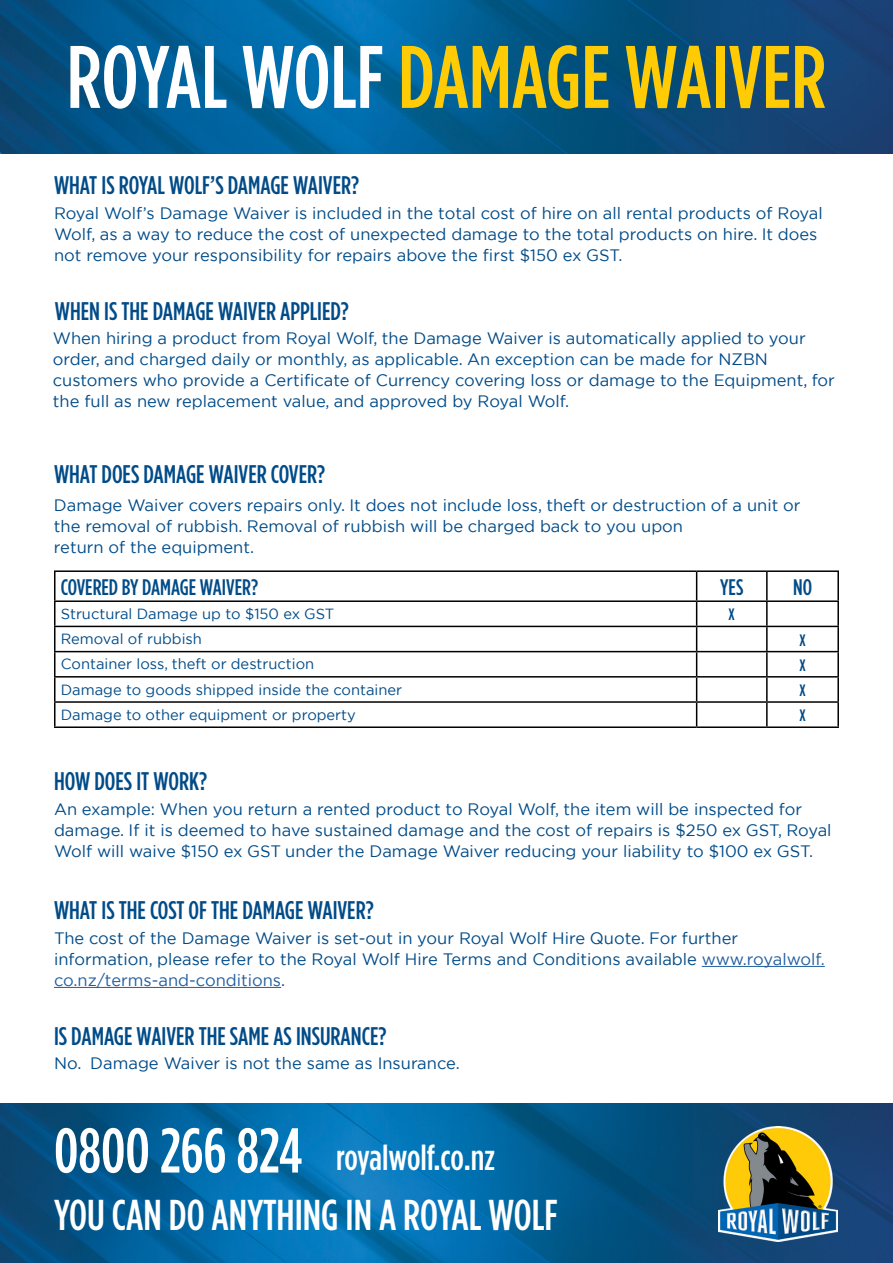
<style>
.page{position:relative;width:893px;height:1263px;background:#fff}
.page>*{position:absolute;margin:0;border:0;box-sizing:border-box;transform-origin:0 0}
.t1{font:500 88.5px "Gotham Condensed";color:#ffcb05}
.t2{font:500 43.05px "Gotham Condensed";color:#fff}
.t3{font:500 36px "Gotham Condensed";letter-spacing:-.005em;color:#fff}
.t4{font:500 25.5px "Gotham Condensed";color:#004b88}
.t5{font:500 22.5px "Gotham Condensed";color:#004b88}
.t6{font:16.5px/21px "Gotham";color:#004b88}
.t7{font:500 16.5px "Gotham Condensed";color:#004b88}
.t8{font:14.7px "Gotham";color:#004b88}
.s1{color:#fff}
.s2{color:#215e9e}
.s3{font-size:63px}
</style>
<div class="page">
<img style="left:0;top:0;width:893px;height:153px">
<img style="left:0;top:1104px;width:893px;height:159px">
<img style="left:718px;top:1126px;width:120px;height:115px">
<hr style="left:702px;top:966px;width:123px;height:1px;background:#215e9e">
<hr style="left:54px;top:987px;width:227px;height:1px;background:#215e9e">
<hr style="left:54px;top:570px;width:643px;height:2px;background:#000">
<hr style="left:54px;top:572px;width:2px;height:28px;background:#000">
<hr style="left:697px;top:570px;width:70px;height:2px;background:#000">
<hr style="left:767px;top:570px;width:72px;height:2px;background:#000">
<hr style="left:766px;top:572px;width:2px;height:28px;background:#000">
<hr style="left:837px;top:572px;width:2px;height:28px;background:#000">
<hr style="left:54px;top:600px;width:643px;height:2px;background:#000">
<hr style="left:54px;top:602px;width:2px;height:24px;background:#000">
<hr style="left:697px;top:600px;width:70px;height:2px;background:#000">
<hr style="left:767px;top:600px;width:72px;height:2px;background:#000">
<hr style="left:766px;top:602px;width:2px;height:24px;background:#000">
<hr style="left:837px;top:602px;width:2px;height:24px;background:#000">
<hr style="left:54px;top:626px;width:643px;height:1px;background:#000">
<hr style="left:54px;top:627px;width:2px;height:24px;background:#000">
<hr style="left:697px;top:626px;width:70px;height:1px;background:#000">
<hr style="left:767px;top:626px;width:72px;height:1px;background:#000">
<hr style="left:766px;top:627px;width:2px;height:24px;background:#000">
<hr style="left:837px;top:627px;width:2px;height:24px;background:#000">
<hr style="left:54px;top:651px;width:643px;height:1px;background:#000">
<hr style="left:54px;top:652px;width:2px;height:24px;background:#000">
<hr style="left:697px;top:651px;width:70px;height:1px;background:#000">
<hr style="left:767px;top:651px;width:72px;height:1px;background:#000">
<hr style="left:766px;top:652px;width:2px;height:24px;background:#000">
<hr style="left:837px;top:652px;width:2px;height:24px;background:#000">
<hr style="left:54px;top:676px;width:643px;height:1px;background:#000">
<hr style="left:54px;top:677px;width:2px;height:24px;background:#000">
<hr style="left:697px;top:676px;width:70px;height:1px;background:#000">
<hr style="left:767px;top:676px;width:72px;height:1px;background:#000">
<hr style="left:766px;top:677px;width:2px;height:24px;background:#000">
<hr style="left:837px;top:677px;width:2px;height:24px;background:#000">
<hr style="left:54px;top:701px;width:643px;height:2px;background:#000">
<hr style="left:54px;top:703px;width:2px;height:23px;background:#000">
<hr style="left:697px;top:701px;width:70px;height:2px;background:#000">
<svg style="left:696px;top:572px;width:1px;height:154px"></svg>
<hr style="left:767px;top:701px;width:72px;height:2px;background:#000">
<hr style="left:766px;top:703px;width:2px;height:23px;background:#000">
<hr style="left:837px;top:703px;width:2px;height:23px;background:#000">
<hr style="left:54px;top:726px;width:643px;height:2px;background:#000">
<hr style="left:697px;top:726px;width:70px;height:2px;background:#000">
<hr style="left:767px;top:726px;width:72px;height:2px;background:#000">
<h1 class="t1" style="left:67px;top:26px;width:761px"><span class="s1">ROYAL WOLF</span> DAMAGE WAIVER</h1>
<h3 class="t4" style="left:54px;top:171px;width:307px">WHAT IS ROYAL WOLF’S DAMAGE WAIVER?</h3>
<p class="t6" style="left:54px;top:202px;width:770px">Royal Wolf’s Damage Waiver is included in the total cost of hire on all rental products of Royal<br>Wolf, as a way to reduce the cost of unexpected damage to the total products on hire. It does not remove your responsibility for repairs above the first $150 ex GST.</p>
<h3 class="t4" style="left:55px;top:296px;width:295px">WHEN IS THE DAMAGE WAIVER APPLIED?</h3>
<p class="t6" style="left:53px;top:328px;width:783px">When hiring a product from Royal Wolf, the Damage Waiver is automatically applied to your order, and charged daily or monthly, as applicable. An exception can be made for NZBN customers who provide a Certificate of Currency covering loss or damage to the Equipment, for the full as new replacement value, and approved by Royal Wolf.</p>
<h3 class="t4" style="left:54px;top:459px;width:273px">WHAT DOES DAMAGE WAIVER COVER?</h3>
<p class="t6" style="left:54px;top:494px;width:748px">Damage Waiver covers repairs only. It does not include loss, theft or destruction of a unit or the removal of rubbish. Removal of rubbish will be charged back to you upon<br>return of the equipment.</p>
<h3 class="t5" style="left:61px;top:574px;width:199px">COVERED BY DAMAGE WAIVER?</h3>
<h3 class="t5" style="left:720px;top:574px;width:25px">YES</h3>
<h3 class="t5" style="left:793px;top:574px;width:20px">NO</h3>
<p class="t8" style="left:61px;top:604px;width:275px">Structural Damage up to $150 ex GST</p>
<p class="t7" style="left:729px;top:605px;width:8px">X</p>
<p class="t8" style="left:61px;top:629px;width:143px">Removal of rubbish</p>
<p class="t7" style="left:799px;top:630px;width:8px">X</p>
<p class="t8" style="left:61px;top:655px;width:255px">Container loss, theft or destruction</p>
<p class="t7" style="left:799px;top:655px;width:8px">X</p>
<p class="t8" style="left:61px;top:680px;width:343px">Damage to goods shipped inside the container</p>
<p class="t7" style="left:799px;top:681px;width:8px">X</p>
<p class="t8" style="left:61px;top:705px;width:297px">Damage to other equipment or property</p>
<p class="t7" style="left:799px;top:706px;width:8px">X</p>
<h3 class="t4" style="left:54px;top:766px;width:155px">HOW DOES IT WORK?</h3>
<p class="t6" style="left:54px;top:798px;width:779px">An example: When you return a rented product to Royal Wolf, the item will be inspected for damage. If it is deemed to have sustained damage and the cost of repairs is $250 ex GST, Royal<br>Wolf will waive $150 ex GST under the Damage Waiver reducing your liability to $100 ex GST.</p>
<h3 class="t4" style="left:54px;top:895px;width:321px">WHAT IS THE COST OF THE DAMAGE WAIVER?</h3>
<p class="t6" style="left:54px;top:927px;width:772px">The cost of the Damage Waiver is set-out in your Royal Wolf Hire Quote. For further information, please refer to the Royal Wolf Hire Terms and Conditions available <span class="s2">www.royalwolf. co.nz/terms-and-conditions</span>.</p>
<h3 class="t4" style="left:54px;top:1021px;width:334px">IS DAMAGE WAIVER THE SAME AS INSURANCE?</h3>
<p class="t6" style="left:54px;top:1053px;width:407px">No. Damage Waiver is not the same as Insurance.</p>
<h3 class="t3" style="left:54px;top:1136px;width:442px"><span class="s3">0800 266 824</span> royalwolf.co.nz</h3>
<h2 class="t2" style="left:54px;top:1190px;width:505px">YOU CAN DO ANYTHING IN A ROYAL WOLF</h2>
</div>
